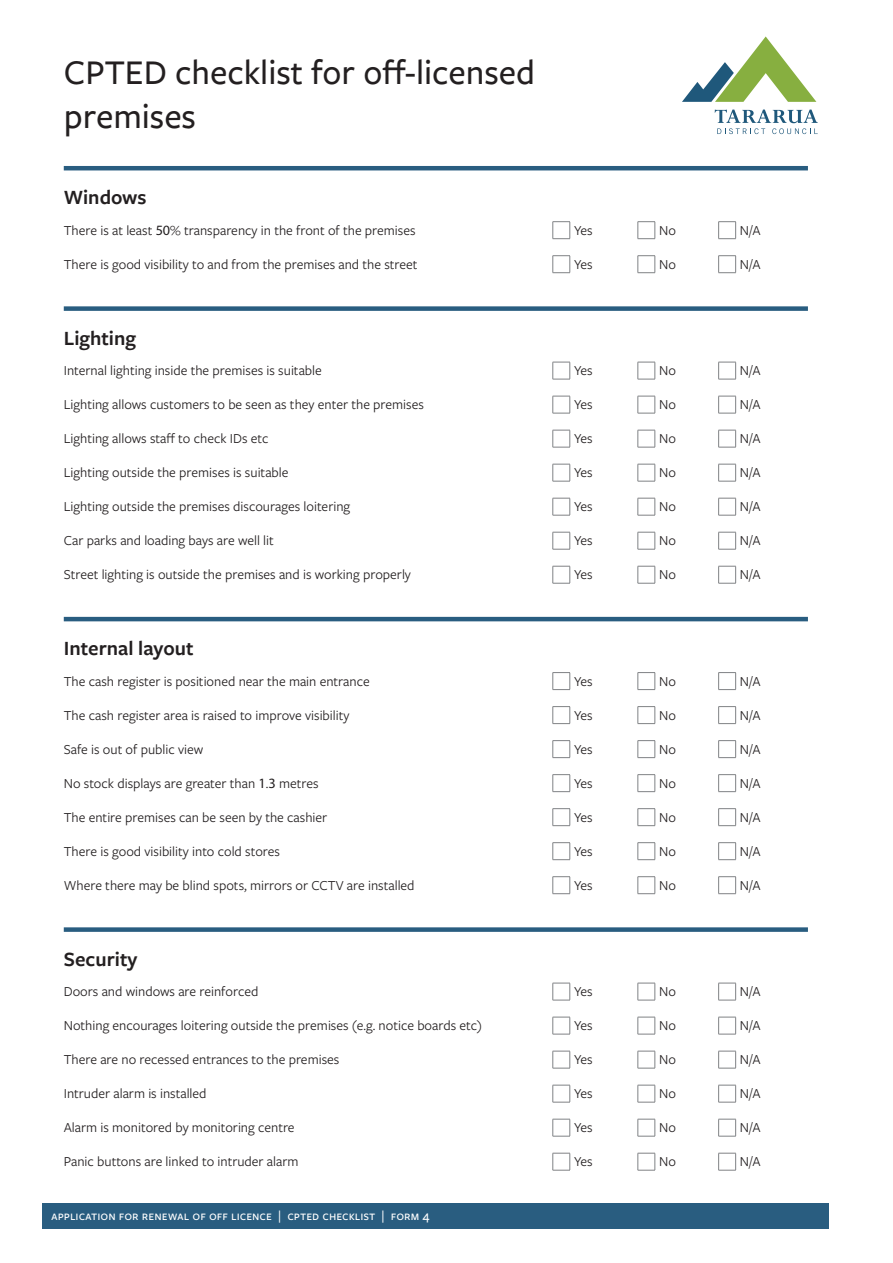
<style>
.page{position:relative;width:893px;height:1263px;background:#fff}
.page>*{position:absolute;margin:0;border:0;box-sizing:border-box;transform-origin:0 0}
.Form_Heading{font:500 36px/43.2px "Freight Sans Pro";color:#231f20}
.Section_heading_with_rule_above{font:600 21px "Freight Sans Pro";color:#231f20}
.Body_text{font:14.25px "Freight Sans Pro";color:#231f20}
.t1{font:500 13.5px "Freight Sans Pro";color:#fff}
.s1{font-family:"Myriad Pro"}
</style>
<div class="page">
<div style="left:43px;top:1203px;width:786px;height:26px;background:#295d80"></div>
<hr style="left:64px;top:166px;width:744px;height:4px;background:#295d80">
<div style="left:64px;top:306px;width:744px;height:5px;background:#295d80"></div>
<hr style="left:64px;top:617px;width:744px;height:4px;background:#295d80">
<div style="left:64px;top:927px;width:744px;height:5px;background:#295d80"></div>
<svg style="left:553px;top:221px;width:183px;height:52px"></svg>
<svg style="left:553px;top:362px;width:183px;height:222px"></svg>
<svg style="left:553px;top:672px;width:183px;height:222px"></svg>
<svg style="left:553px;top:983px;width:183px;height:188px"></svg>
<svg style="left:682px;top:36px;width:134px;height:66px"></svg>
<svg style="left:715px;top:110px;width:103px;height:24px"></svg>
<p class="Form_Heading" style="left:64px;top:50px;width:473px">CPTED checklist for off-licensed premises</p>
<p class="Section_heading_with_rule_above" style="left:64px;top:183px;width:84px">Windows</p>
<p class="Body_text" style="left:64px;top:221px;width:353px">There is at least <span class="s1">50</span>% transparency in the front of the premises</p>
<p class="Body_text" style="left:574px;top:220px;width:20px">Yes</p>
<p class="Body_text" style="left:659px;top:220px;width:18px">No</p>
<p class="Body_text" style="left:740px;top:220px;width:22px">N/A</p>
<p class="Body_text" style="left:64px;top:254px;width:355px">There is good visibility to and from the premises and the street</p>
<p class="Body_text" style="left:574px;top:254px;width:20px">Yes</p>
<p class="Body_text" style="left:659px;top:254px;width:18px">No</p>
<p class="Body_text" style="left:740px;top:254px;width:22px">N/A</p>
<p class="Section_heading_with_rule_above" style="left:64px;top:324px;width:74px">Lighting</p>
<p class="Body_text" style="left:64px;top:361px;width:260px">Internal lighting inside the premises is suitable</p>
<p class="Body_text" style="left:574px;top:361px;width:20px">Yes</p>
<p class="Body_text" style="left:659px;top:361px;width:18px">No</p>
<p class="Body_text" style="left:740px;top:361px;width:22px">N/A</p>
<p class="Body_text" style="left:64px;top:395px;width:362px">Lighting allows customers to be seen as they enter the premises</p>
<p class="Body_text" style="left:574px;top:395px;width:20px">Yes</p>
<p class="Body_text" style="left:659px;top:395px;width:18px">No</p>
<p class="Body_text" style="left:740px;top:395px;width:22px">N/A</p>
<p class="Body_text" style="left:64px;top:429px;width:206px">Lighting allows staff to check IDs etc</p>
<p class="Body_text" style="left:574px;top:429px;width:20px">Yes</p>
<p class="Body_text" style="left:659px;top:429px;width:18px">No</p>
<p class="Body_text" style="left:740px;top:429px;width:22px">N/A</p>
<p class="Body_text" style="left:64px;top:463px;width:226px">Lighting outside the premises is suitable</p>
<p class="Body_text" style="left:574px;top:463px;width:20px">Yes</p>
<p class="Body_text" style="left:659px;top:463px;width:18px">No</p>
<p class="Body_text" style="left:740px;top:463px;width:22px">N/A</p>
<p class="Body_text" style="left:64px;top:497px;width:288px">Lighting outside the premises discourages loitering</p>
<p class="Body_text" style="left:574px;top:497px;width:20px">Yes</p>
<p class="Body_text" style="left:659px;top:497px;width:18px">No</p>
<p class="Body_text" style="left:740px;top:497px;width:22px">N/A</p>
<p class="Body_text" style="left:64px;top:531px;width:212px">Car parks and loading bays are well lit</p>
<p class="Body_text" style="left:574px;top:531px;width:20px">Yes</p>
<p class="Body_text" style="left:659px;top:531px;width:18px">No</p>
<p class="Body_text" style="left:740px;top:531px;width:22px">N/A</p>
<p class="Body_text" style="left:64px;top:565px;width:349px">Street lighting is outside the premises and is working properly</p>
<p class="Body_text" style="left:574px;top:565px;width:20px">Yes</p>
<p class="Body_text" style="left:659px;top:565px;width:18px">No</p>
<p class="Body_text" style="left:740px;top:565px;width:22px">N/A</p>
<p class="Section_heading_with_rule_above" style="left:64px;top:634px;width:131px">Internal layout</p>
<p class="Body_text" style="left:64px;top:671px;width:308px">The cash register is positioned near the main entrance</p>
<p class="Body_text" style="left:574px;top:671px;width:20px">Yes</p>
<p class="Body_text" style="left:659px;top:671px;width:18px">No</p>
<p class="Body_text" style="left:740px;top:671px;width:22px">N/A</p>
<p class="Body_text" style="left:64px;top:705px;width:287px">The cash register area is raised to improve visibility</p>
<p class="Body_text" style="left:574px;top:705px;width:20px">Yes</p>
<p class="Body_text" style="left:659px;top:705px;width:18px">No</p>
<p class="Body_text" style="left:740px;top:705px;width:22px">N/A</p>
<p class="Body_text" style="left:64px;top:739px;width:141px">Safe is out of public view</p>
<p class="Body_text" style="left:574px;top:739px;width:20px">Yes</p>
<p class="Body_text" style="left:659px;top:739px;width:18px">No</p>
<p class="Body_text" style="left:740px;top:739px;width:22px">N/A</p>
<p class="Body_text" style="left:64px;top:774px;width:256px">No stock displays are greater than <span class="s1">1</span>.<span class="s1">3</span> metres</p>
<p class="Body_text" style="left:574px;top:773px;width:20px">Yes</p>
<p class="Body_text" style="left:659px;top:773px;width:18px">No</p>
<p class="Body_text" style="left:740px;top:773px;width:22px">N/A</p>
<p class="Body_text" style="left:64px;top:807px;width:265px">The entire premises can be seen by the cashier</p>
<p class="Body_text" style="left:574px;top:807px;width:20px">Yes</p>
<p class="Body_text" style="left:659px;top:807px;width:18px">No</p>
<p class="Body_text" style="left:740px;top:807px;width:22px">N/A</p>
<p class="Body_text" style="left:64px;top:841px;width:218px">There is good visibility into cold stores</p>
<p class="Body_text" style="left:574px;top:841px;width:20px">Yes</p>
<p class="Body_text" style="left:659px;top:841px;width:18px">No</p>
<p class="Body_text" style="left:740px;top:841px;width:22px">N/A</p>
<p class="Body_text" style="left:64px;top:875px;width:352px">Where there may be blind spots, mirrors or CCTV are installed</p>
<p class="Body_text" style="left:574px;top:875px;width:20px">Yes</p>
<p class="Body_text" style="left:659px;top:875px;width:18px">No</p>
<p class="Body_text" style="left:740px;top:875px;width:22px">N/A</p>
<p class="Section_heading_with_rule_above" style="left:64px;top:945px;width:75px">Security</p>
<p class="Body_text" style="left:64px;top:982px;width:196px">Doors and windows are reinforced</p>
<p class="Body_text" style="left:574px;top:982px;width:20px">Yes</p>
<p class="Body_text" style="left:659px;top:982px;width:18px">No</p>
<p class="Body_text" style="left:740px;top:982px;width:22px">N/A</p>
<p class="Body_text" style="left:64px;top:1016px;width:420px">Nothing encourages loitering outside the premises (e.g. notice boards etc)</p>
<p class="Body_text" style="left:574px;top:1016px;width:20px">Yes</p>
<p class="Body_text" style="left:659px;top:1016px;width:18px">No</p>
<p class="Body_text" style="left:740px;top:1016px;width:22px">N/A</p>
<p class="Body_text" style="left:64px;top:1050px;width:277px">There are no recessed entrances to the premises</p>
<p class="Body_text" style="left:574px;top:1050px;width:20px">Yes</p>
<p class="Body_text" style="left:659px;top:1050px;width:18px">No</p>
<p class="Body_text" style="left:740px;top:1050px;width:22px">N/A</p>
<p class="Body_text" style="left:64px;top:1084px;width:144px">Intruder alarm is installed</p>
<p class="Body_text" style="left:574px;top:1084px;width:20px">Yes</p>
<p class="Body_text" style="left:659px;top:1084px;width:18px">No</p>
<p class="Body_text" style="left:740px;top:1084px;width:22px">N/A</p>
<p class="Body_text" style="left:64px;top:1118px;width:232px">Alarm is monitored by monitoring centre</p>
<p class="Body_text" style="left:574px;top:1118px;width:20px">Yes</p>
<p class="Body_text" style="left:659px;top:1118px;width:18px">No</p>
<p class="Body_text" style="left:740px;top:1118px;width:22px">N/A</p>
<p class="Body_text" style="left:64px;top:1152px;width:236px">Panic buttons are linked to intruder alarm</p>
<p class="Body_text" style="left:574px;top:1152px;width:20px">Yes</p>
<p class="Body_text" style="left:659px;top:1152px;width:18px">No</p>
<p class="Body_text" style="left:740px;top:1152px;width:22px">N/A</p>
<p class="t1" style="left:51px;top:1207px;width:380px">application for renewal of off licence | cpted checklist | form 4</p>
</div>
